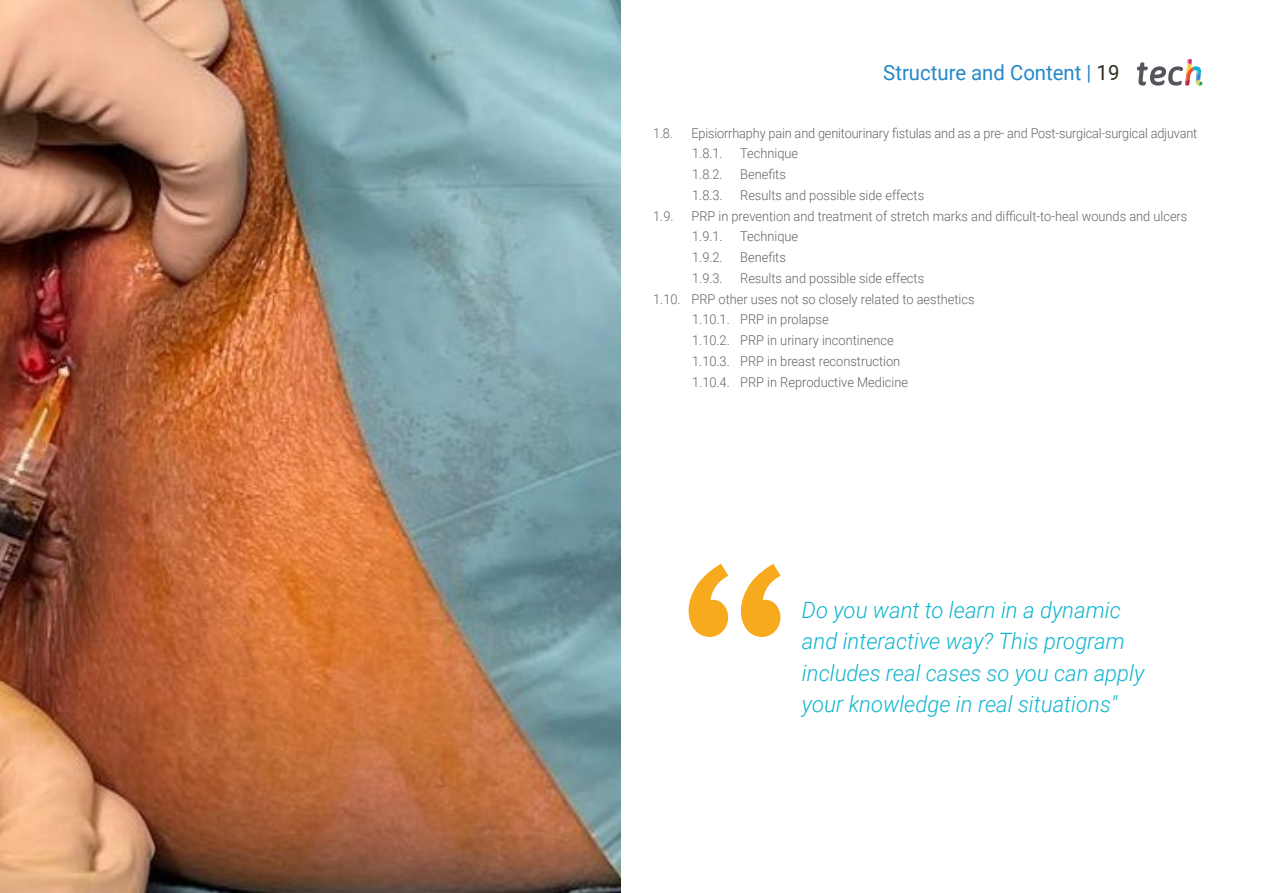
<style>
.page{position:relative;width:1263px;height:893px;background:#fff}
.page>*{position:absolute;margin:0;border:0;box-sizing:border-box;transform-origin:0 0}
.t1{font:italic 300 22.5px/31.5px "Roboto";color:#0fb6cf}
.t2{font:21px "Roboto";color:#2488c9}
.t3{font:300 13.5px/20.7px "Roboto";color:#61646a;scale:.95 1}
.t4{font:300 13.5px/20.7px "Roboto";color:#61646a;scale:.94 1}
.s1{color:#312e20}
</style>
<div class="page">
<svg style="left:1137px;top:59px;width:65px;height:27px"></svg>
<svg style="left:689px;top:564px;width:92px;height:73px"></svg>
<img style="left:0;top:0;width:621px;height:893px">
<h2 class="t2" style="left:883px;top:57px;width:238px">Structure and Content | <span class="s1">19</span></h2>
<p class="t4" style="left:653px;top:122px;width:23px">1.8.</p>
<p class="t4" style="left:691px;top:122px;width:540px">Episiorrhaphy pain and genitourinary fistulas and as a pre- and Post-surgical-surgical adjuvant<br>1.8.1.</p>
<p class="t3" style="left:740px;top:143px;width:63px">Technique</p>
<p class="t3" style="left:692px;top:164px;width:34px">1.8.2.</p>
<p class="t3" style="left:740px;top:164px;width:50px">Benefits</p>
<p class="t3" style="left:692px;top:184px;width:34px">1.8.3.</p>
<p class="t3" style="left:740px;top:184px;width:195px">Results and possible side effects</p>
<p class="t3" style="left:653px;top:205px;width:23px">1.9.</p>
<p class="t3" style="left:691px;top:205px;width:524px">PRP in prevention and treatment of stretch marks and difficult-to-heal wounds and ulcers<br>1.9.1.</p>
<p class="t3" style="left:740px;top:226px;width:63px">Technique</p>
<p class="t3" style="left:692px;top:247px;width:34px">1.9.2.</p>
<p class="t3" style="left:740px;top:247px;width:50px">Benefits</p>
<p class="t3" style="left:692px;top:267px;width:34px">1.9.3.</p>
<p class="t3" style="left:740px;top:267px;width:195px">Results and possible side effects</p>
<p class="t3" style="left:653px;top:288px;width:340px">1.10. PRP other uses not so closely related to aesthetics</p>
<p class="t3" style="left:692px;top:309px;width:145px">1.10.1. PRP in prolapse</p>
<p class="t3" style="left:692px;top:330px;width:214px">1.10.2. PRP in urinary incontinence</p>
<p class="t3" style="left:692px;top:350px;width:221px">1.10.3. PRP in breast reconstruction</p>
<p class="t3" style="left:692px;top:371px;width:229px">1.10.4. PRP in Reproductive Medicine</p>
<h1 class="t1" style="left:802px;top:593px;width:344px">Do you want to learn in a dynamic and interactive way? This program includes real cases so you can apply your knowledge in real situations"</h1>
</div>
